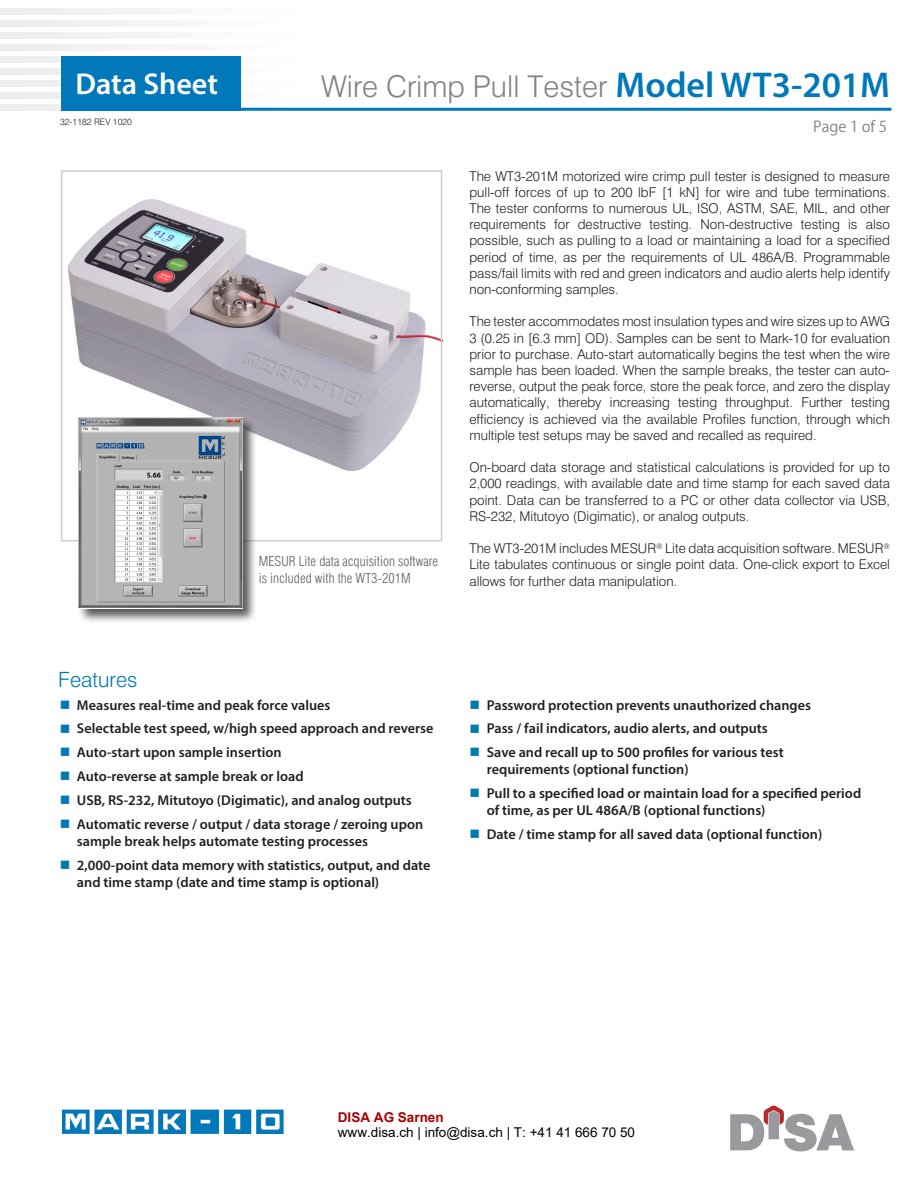
<style>
.page{position:relative;width:918px;height:1188px;background:#fff}
.page>*{position:absolute;margin:0;border:0;box-sizing:border-box;transform-origin:0 0}
.t1{font:600 30.3px "Myriad Pro";color:#fff}
.t2{font:300 30px "Swiss 721 BT";color:#808285}
.t3{font:300 21px "Swiss 721 BT";color:#0078ba}
.t4{font:15px "Koz Go Pro";color:#808285}
.t5{font:600 14.25px/17.1px "Myriad Pro";color:#231f20}
.t6{font:300 13.5px/16.2px "Swiss 721 BT";color:#231f20;text-align:justify}
.t7{font:300 condensed 13.5px/16.2px "Swiss 721 BT";color:#5f5f62}
.t8{font:13.5px "Arial";color:#000}
.t9{font:700 13.5px "Arial";color:#a00}
.t10{font:300 9px "Swiss 721 BT";color:#231f20}
.s1{font-family:"Myriad Pro";font-weight:600;font-size:36px;color:#0078ba}
.s2{color:#0078ba}
.s3{color:#007bab}
</style>
<div class="page">
<img style="left:0;top:56px;width:241px;height:7px">
<img style="left:0;top:68px;width:241px;height:7px">
<img style="left:0;top:80px;width:241px;height:7px">
<img style="left:0;top:92px;width:241px;height:7px">
<img style="left:0;top:104px;width:311px;height:7px">
<hr style="left:61px;top:108px;width:830px;height:3px;background:#0078ba">
<div style="left:61px;top:56px;width:179px;height:55px;background:#0078ba"></div>
<img style="left:62px;top:1110px;width:222px;height:24px">
<img style="left:68px;top:199px;width:371px;height:272px">
<div style="left:61px;top:170px;width:381px;height:372px;border:2px solid #cfcdcd"></div>
<div style="left:77px;top:416px;width:180px;height:208px;background:#231f20;opacity:.75"></div>
<img style="left:78px;top:417px;width:164px;height:192px">
<img style="left:731px;top:1105px;width:123px;height:47px">
<h1 class="t1" style="left:75px;top:64px;width:144px">Data Sheet</h1>
<p class="t10" style="left:60px;top:116px;width:73px">32-1182 REV 1020</p>
<p class="t2" style="left:321px;top:68px;width:570px">Wire Crimp Pull Tester <span class="s1">Model WT3-201M</span></p>
<p class="t7" style="left:259px;top:553px;width:181px">MESUR Lite data acquisition software is included with the WT3-201M</p>
<p class="t4" style="left:813px;top:116px;width:75px">Page 1 of 5</p>
<p class="t6" style="left:469px;top:168px;width:422px">The WT3-201M motorized wire crimp pull tester is designed to measure pull-off forces of up to 200 lbF [1 kN] for wire and tube terminations.<br>The tester conforms to numerous UL, ISO, ASTM, SAE, MIL, and other requirements for destructive testing. Non-destructive testing is also possible, such as pulling to a load or maintaining a load for a specified period of time, as per the requirements of UL 486A/B. Programmable pass/fail limits with red and green indicators and audio alerts help identify non-conforming samples.</p>
<p class="t6" style="left:469px;top:313px;width:422px">The tester accommodates most insulation types and wire sizes up to AWG 3 (0.25 in [6.3 mm] OD). Samples can be sent to Mark-10 for evaluation prior to purchase. Auto-start automatically begins the test when the wire sample has been loaded. When the sample breaks, the tester can auto&shy;reverse, output the peak force, store the peak force, and zero the display automatically, thereby increasing testing throughput. Further testing efficiency is achieved via the available Profiles function, through which multiple test setups may be saved and recalled as required.</p>
<p class="t6" style="left:469px;top:459px;width:422px">On-board data storage and statistical calculations is provided for up to 2,000 readings, with available date and time stamp for each saved data point. Data can be transferred to a PC or other data collector via USB, RS-232, Mitutoyo (Digimatic), or analog outputs.</p>
<p class="t6" style="left:469px;top:540px;width:422px">The WT3-201M includes MESUR<sup>®</sup> Lite data acquisition software. MESUR<sup>® </sup>Lite tabulates continuous or single point data. One-click export to Excel allows for further data manipulation.</p>
<p class="t3" style="left:58px;top:667px;width:81px">Features</p>
<p class="t5" style="left:60px;top:696px;width:272px"><span class="s2">■</span> Measures real-time and peak force values</p>
<p class="t5" style="left:60px;top:720px;width:375px"><span class="s2">■</span> Selectable test speed, w/high speed approach and reverse</p>
<p class="t5" style="left:60px;top:744px;width:223px"><span class="s2">■</span> Auto-start upon sample insertion</p>
<p class="t5" style="left:60px;top:768px;width:245px"><span class="s3">■</span> Auto-reverse at sample break or load</p>
<p class="t5" style="left:60px;top:791px;width:354px"><span class="s2">■</span> USB, RS-232, Mitutoyo (Digimatic), and analog outputs</p>
<p class="t5" style="left:77px;top:815px;width:348px;text-indent:-17px"><span class="s2">■</span> Automatic reverse / output / data storage / zeroing upon sample break helps automate testing processes</p>
<p class="t5" style="left:77px;top:856px;width:355px;text-indent:-17px"><span class="s3">■</span> 2,000-point data memory with statistics, output, and date and time stamp (date and time stamp is optional)</p>
<p class="t5" style="left:469px;top:696px;width:343px"><span class="s3">■</span> Password protection prevents unauthorized changes</p>
<p class="t5" style="left:469px;top:720px;width:300px"><span class="s3">■</span> Pass / fail indicators, audio alerts, and outputs</p>
<p class="t5" style="left:487px;top:744px;width:298px;text-indent:-17px"><span class="s3">■</span> Save and recall up to 500 profiles for various test requirements (optional function)</p>
<p class="t5" style="left:487px;top:785px;width:376px;text-indent:-17px"><span class="s3">■</span> Pull to a specified load or maintain load for a specified period of time, as per UL 486A/B (optional functions)</p>
<p class="t5" style="left:469px;top:826px;width:354px"><span class="s3">■</span> Date / time stamp for all saved data (optional function)</p>
<p class="t9" style="left:338px;top:1108px;width:107px">DISA AG Sarnen</p>
<p class="t8" style="left:338px;top:1123px;width:299px">www.disa.ch | info@disa.ch | T: +41 41 666 70 50</p>
</div>
